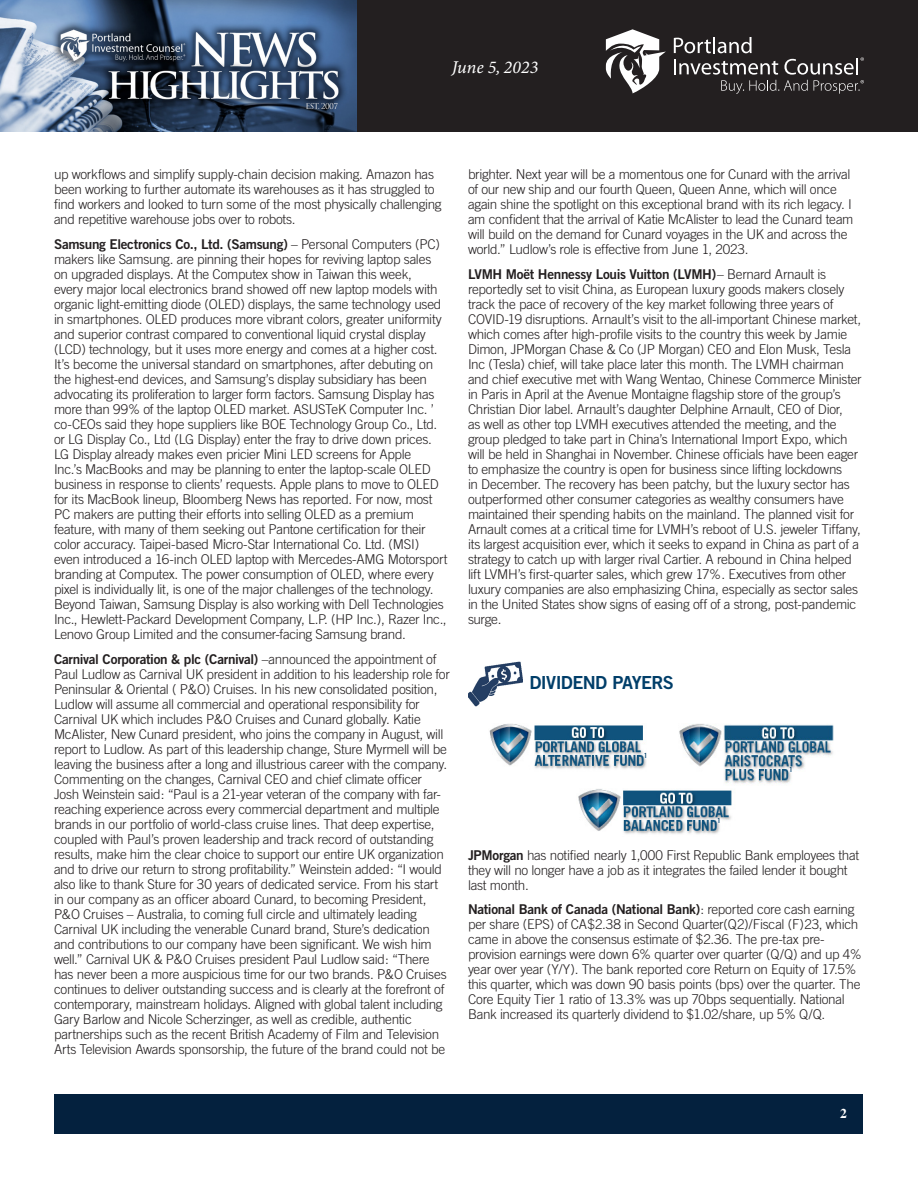
<style>
.page{position:relative;width:918px;height:1188px;background:#fff}
.page>*{position:absolute;margin:0;border:0;box-sizing:border-box;transform-origin:0 0}
.Article_-_Body{font:18px "Trade Gothic Bold Two";letter-spacing:-.035em;color:#003e69}
.t1{font:italic 18px "Minion Variable Concept";color:#fff}
.Article_-_Body-2{font:300 13.5px/15px "Trade Gothic";letter-spacing:-.025em;color:#231f20}
.t2{font:700 13.5px "Times";color:#fff}
.t3{font:7.05px "Trade Gothic Bold Cond Twenty";color:#003e69}
.s1{font-family:"Trade Gothic Bold Two";font-weight:400}
</style>
<div class="page">
<div style="left:356px;top:0;width:562px;height:132px;background:#231f20"></div>
<img style="left:0;top:0;width:356px;height:132px">
<svg style="left:674px;top:37px;width:190px;height:57px"></svg>
<svg style="left:606px;top:29px;width:60px;height:64px"></svg>
<div style="left:55px;top:1094px;width:808px;height:39px;background:#04213e"></div>
<img style="left:468px;top:662px;width:55px;height:44px">
<img style="left:489px;top:723px;width:158px;height:46px">
<img style="left:679px;top:723px;width:155px;height:61px">
<img style="left:578px;top:789px;width:154px;height:45px">
<h1 class="t1" style="left:452px;top:55px;width:88px">June 5, 2023</h1>
<p class="Article_-_Body-2" style="left:54px;top:167px;width:389px">up workflows and simplify supply-chain decision making. Amazon has been working to further automate its warehouses as it has struggled to find workers and looked to turn some of the most physically challenging and repetitive warehouse jobs over to robots.</p>
<p class="Article_-_Body-2" style="left:54px;top:236px;width:395px"><span class="s1">Samsung Electronics Co., Ltd. (Samsung)</span> – Personal Computers (PC) makers like Samsung. are pinning their hopes for reviving laptop sales on upgraded displays. At the Computex show in Taiwan this week,<br>every major local electronics brand showed off new laptop models with organic light-emitting diode (OLED) displays, the same technology used in smartphones. OLED produces more vibrant colors, greater uniformity and superior contrast compared to conventional liquid crystal display (LCD) technology, but it uses more energy and comes at a higher cost.<br>It’s become the universal standard on smartphones, after debuting on the highest-end devices, and Samsung’s display subsidiary has been advocating its proliferation to larger form factors. Samsung Display has more than 99% of the laptop OLED market. ASUSTeK Computer Inc. ’ co-CEOs said they hope suppliers like BOE Technology Group Co., Ltd. or LG Display Co., Ltd (LG Display) enter the fray to drive down prices.<br>LG Display already makes even pricier Mini LED screens for Apple<br>Inc.’s MacBooks and may be planning to enter the laptop-scale OLED business in response to clients’ requests. Apple plans to move to OLED for its MacBook lineup, Bloomberg News has reported. For now, most PC makers are putting their efforts into selling OLED as a premium feature, with many of them seeking out Pantone certification for their color accuracy. Taipei-based Micro-Star International Co. Ltd. (MSI) even introduced a 16-inch OLED laptop with Mercedes-AMG Motorsport branding at Computex. The power consumption of OLED, where every pixel is individually lit, is one of the major challenges of the technology.<br>Beyond Taiwan, Samsung Display is also working with Dell Technologies Inc., Hewlett-Packard Development Company, L.P. (HP Inc.), Razer Inc., Lenovo Group Limited and the consumer-facing Samsung brand.</p>
<p class="Article_-_Body-2" style="left:54px;top:651px;width:398px"><span class="s1">Carnival Corporation &amp; plc (Carnival)</span> –announced the appointment of Paul Ludlow as Carnival UK president in addition to his leadership role for Peninsular &amp; Oriental ( P&amp;O) Cruises. In his new consolidated position, Ludlow will assume all commercial and operational responsibility for Carnival UK which includes P&amp;O Cruises and Cunard globally. Katie McAlister, New Cunard president, who joins the company in August, will report to Ludlow. As part of this leadership change, Sture Myrmell will be leaving the business after a long and illustrious career with the company.<br>Commenting on the changes, Carnival CEO and chief climate officer Josh Weinstein said: “Paul is a 21-year veteran of the company with far&shy;reaching experience across every commercial department and multiple brands in our portfolio of world-class cruise lines. That deep expertise, coupled with Paul’s proven leadership and track record of outstanding results, make him the clear choice to support our entire UK organization and to drive our return to strong profitability.” Weinstein added: “I would also like to thank Sture for 30 years of dedicated service. From his start in our company as an officer aboard Cunard, to becoming President, P&amp;O Cruises – Australia, to coming full circle and ultimately leading Carnival UK including the venerable Cunard brand, Sture’s dedication and contributions to our company have been significant. We wish him well.” Carnival UK &amp; P&amp;O Cruises president Paul Ludlow said: “There has never been a more auspicious time for our two brands. P&amp;O Cruises continues to deliver outstanding success and is clearly at the forefront of contemporary, mainstream holidays. Aligned with global talent including Gary Barlow and Nicole Scherzinger, as well as credible, authentic partnerships such as the recent British Academy of Film and Television Arts Television Awards sponsorship, the future of the brand could not be</p>
<p class="Article_-_Body-2" style="left:468px;top:167px;width:387px">brighter. Next year will be a momentous one for Cunard with the arrival of our new ship and our fourth Queen, Queen Anne, which will once again shine the spotlight on this exceptional brand with its rich legacy. I am confident that the arrival of Katie McAlister to lead the Cunard team will build on the demand for Cunard voyages in the UK and across the world.” Ludlow’s role is effective from June 1, 2023.</p>
<p class="Article_-_Body-2" style="left:468px;top:266px;width:395px"><span class="s1">LVMH Moët Hennessy Louis Vuitton (LVMH)</span>– Bernard Arnault is reportedly set to visit China, as European luxury goods makers closely track the pace of recovery of the key market following three years of COVID-19 disruptions. Arnault’s visit to the all-important Chinese market, which comes after high-profile visits to the country this week by Jamie Dimon, JPMorgan Chase &amp; Co (JP Morgan) CEO and Elon Musk, Tesla Inc (Tesla) chief, will take place later this month. The LVMH chairman and chief executive met with Wang Wentao, Chinese Commerce Minister in Paris in April at the Avenue Montaigne flagship store of the group’s Christian Dior label. Arnault’s daughter Delphine Arnault, CEO of Dior,<br>as well as other top LVMH executives attended the meeting, and the group pledged to take part in China’s International Import Expo, which will be held in Shanghai in November. Chinese officials have been eager to emphasize the country is open for business since lifting lockdowns<br>in December. The recovery has been patchy, but the luxury sector has outperformed other consumer categories as wealthy consumers have maintained their spending habits on the mainland. The planned visit for Arnault comes at a critical time for LVMH’s reboot of U.S. jeweler Tiffany, its largest acquisition ever, which it seeks to expand in China as part of a strategy to catch up with larger rival Cartier. A rebound in China helped lift LVMH’s first-quarter sales, which grew 17%. Executives from other luxury companies are also emphasizing China, especially as sector sales in the United States show signs of easing off of a strong, post-pandemic surge.</p>
<p class="Article_-_Body" style="left:529px;top:671px;width:146px">DIVIDEND PAYERS</p>
<p class="t3" style="left:644px;top:751px;width:5px">1</p>
<p class="t3" style="left:790px;top:766px;width:5px">1</p>
<p class="t3" style="left:717px;top:816px;width:5px">1</p>
<p class="Article_-_Body-2" style="left:468px;top:847px;width:393px"><span class="s1">JPMorgan</span> has notified nearly 1,000 First Republic Bank employees that they will no longer have a job as it integrates the failed lender it bought last month.</p>
<p class="Article_-_Body-2" style="left:468px;top:902px;width:395px"><span class="s1">National Bank of Canada (National Bank)</span>: reported core cash earning per share (EPS) of CA$2.38 in Second Quarter(Q2)/Fiscal (F)23, which came in above the consensus estimate of $2.36. The pre-tax pre&shy;provision earnings were down 6% quarter over quarter (Q/Q) and up 4% year over year (Y/Y). The bank reported core Return on Equity of 17.5% this quarter, which was down 90 basis points (bps) over the quarter. The Core Equity Tier 1 ratio of 13.3% was up 70bps sequentially. National Bank increased its quarterly dividend to $1.02/share, up 5% Q/Q.</p>
<p class="t2" style="left:840px;top:1100px;width:8px">2</p>
</div>
